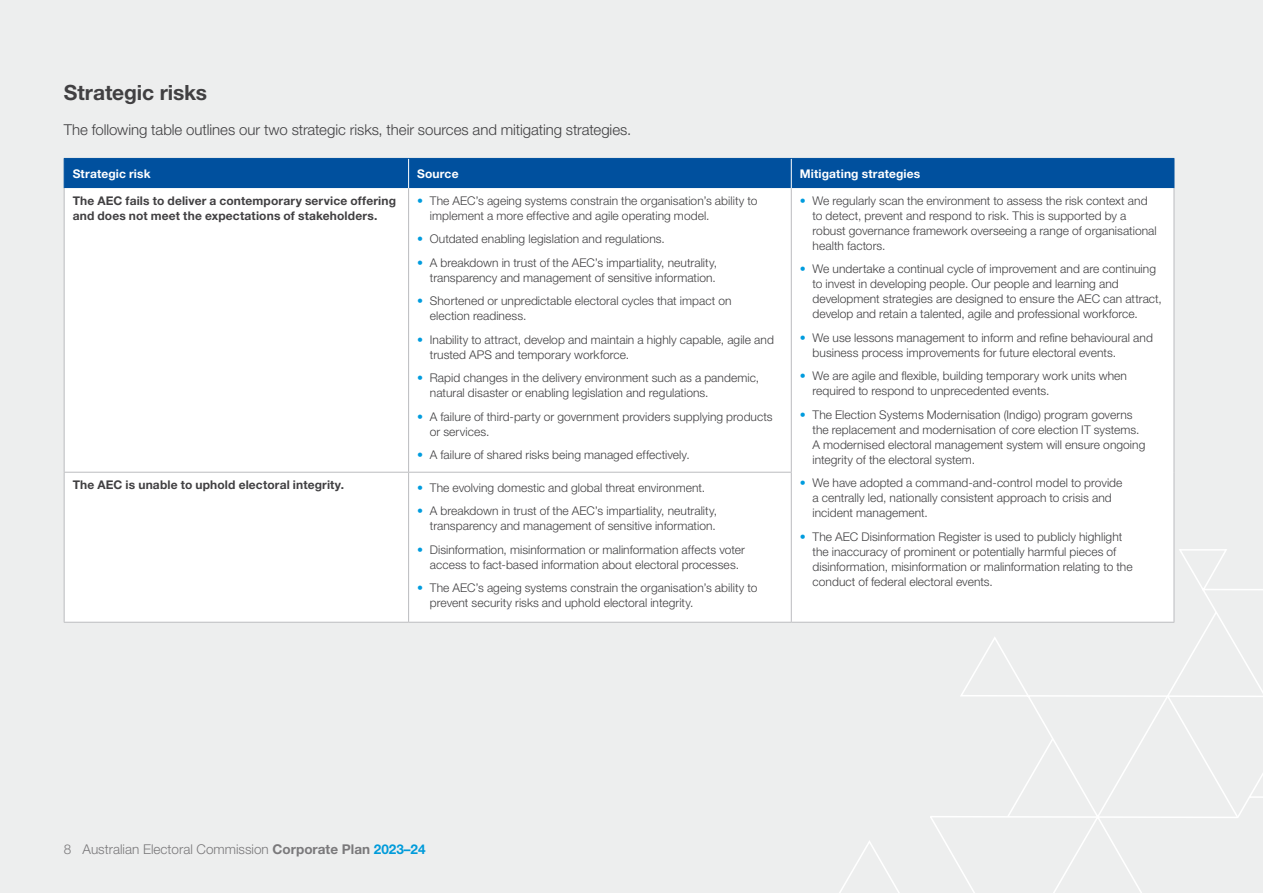
<style>
.page{position:relative;width:1263px;height:893px;background:#edeeee}
.page>*{position:absolute;margin:0;border:0;box-sizing:border-box;transform-origin:0 0}
.t1{font:700 21px "Helvetica Neue LT Std";letter-spacing:-.005em;color:#414042}
.BODY_TEXT{font:300 15px "Helvetica Neue LT Std";letter-spacing:-.005em;color:#414042}
.t2{font:300 13.5px "Helvetica Neue LT Std";color:#7a797b}
.t3{font:300 12px/15px "Helvetica Neue LT Std";letter-spacing:.005em;color:#414042}
.TABLE_TEXT{font:700 12px/15px "Helvetica Neue LT Std";letter-spacing:.01em;color:#414042}
.TABLE_H1{font:700 12px "Helvetica Neue LT Std";letter-spacing:.01em;color:#fff}
.s1{color:#009cde}
.s2{font-weight:700}
.s3{font-weight:700;color:#009bda}
</style>
<div class="page">
<svg style="left:839px;top:548px;width:424px;height:345px"></svg>
<svg style="left:928px;top:694px;width:335px;height:199px"></svg>
<svg style="left:1006px;top:694px;width:257px;height:125px"></svg>
<div style="left:65px;top:189px;width:1108px;height:433px;background:#fff"></div>
<div style="left:64px;top:158px;width:1110px;height:30px;background:#00509e"></div>
<hr style="left:64px;top:188px;width:1px;height:284px;background:#bbbcbf">
<hr style="left:408px;top:188px;width:1px;height:284px;background:#bbbcbf">
<hr style="left:791px;top:188px;width:1px;height:284px;background:#bbbcbf">
<hr style="left:1173px;top:188px;width:1px;height:284px;background:#bbbcbf">
<hr style="left:1173px;top:472px;width:1px;height:150px;background:#bbbcbf">
<hr style="left:791px;top:622px;width:383px;height:1px;background:#bbbcbf">
<hr style="left:64px;top:472px;width:345px;height:1px;background:#bbbcbf">
<hr style="left:64px;top:473px;width:1px;height:149px;background:#bbbcbf">
<hr style="left:409px;top:472px;width:383px;height:1px;background:#bbbcbf">
<hr style="left:408px;top:473px;width:1px;height:149px;background:#bbbcbf">
<hr style="left:791px;top:473px;width:1px;height:149px;background:#bbbcbf">
<hr style="left:64px;top:622px;width:345px;height:1px;background:#bbbcbf">
<hr style="left:409px;top:622px;width:382px;height:1px;background:#bbbcbf">
<h2 class="t1" style="left:64px;top:80px;width:145px">Strategic risks</h2>
<p class="BODY_TEXT" style="left:64px;top:121px;width:569px">The following table outlines our two strategic risks, their sources and mitigating strategies.</p>
<p class="TABLE_H1" style="left:73px;top:166px;width:79px">Strategic risk</p>
<p class="TABLE_H1" style="left:417px;top:166px;width:43px">Source</p>
<p class="TABLE_H1" style="left:800px;top:166px;width:122px">Mitigating strategies</p>
<p class="TABLE_TEXT" style="left:73px;top:193px;width:325px">The AEC fails to deliver a contemporary service offering and does not meet the expectations of stakeholders.</p>
<p class="t3" style="left:430px;top:193px;width:329px;text-indent:-13px"><span class="s1">•</span> The AEC’s ageing systems constrain the organisation’s ability to implement a more effective and agile operating model.</p>
<p class="t3" style="left:417px;top:231px;width:249px"><span class="s1">•</span> Outdated enabling legislation and regulations.</p>
<p class="t3" style="left:417px;top:255px;width:301px;text-align:right"><span class="s1">•</span> A breakdown in trust of the AEC’s impartiality, neutrality, transparency and management of sensitive information.</p>
<p class="t3" style="left:430px;top:293px;width:303px;text-indent:-13px"><span class="s1">•</span> Shortened or unpredictable electoral cycles that impact on election readiness.</p>
<p class="t3" style="left:430px;top:332px;width:345px;text-indent:-13px"><span class="s1">•</span> Inability to attract, develop and maintain a highly capable, agile and trusted APS and temporary workforce.</p>
<p class="t3" style="left:430px;top:370px;width:331px;text-indent:-13px"><span class="s1">•</span> Rapid changes in the delivery environment such as a pandemic, natural disaster or enabling legislation and regulations.</p>
<p class="t3" style="left:430px;top:409px;width:344px;text-indent:-13px"><span class="s1">•</span> A failure of third-party or government providers supplying products or services.</p>
<p class="t3" style="left:417px;top:447px;width:274px"><span class="s1">•</span> A failure of shared risks being managed effectively.</p>
<p class="t3" style="left:812px;top:193px;width:346px;text-indent:-13px"><span class="s1">•</span> We regularly scan the environment to assess the risk context and to detect, prevent and respond to risk. This is supported by a robust governance framework overseeing a range of organisational health factors.</p>
<p class="t3" style="left:812px;top:261px;width:351px;text-indent:-13px"><span class="s1">•</span> We undertake a continual cycle of improvement and are continuing to invest in developing people. Our people and learning and development strategies are designed to ensure the AEC can attract, develop and retain a talented, agile and professional workforce.</p>
<p class="t3" style="left:812px;top:330px;width:342px;text-indent:-13px"><span class="s1">•</span> We use lessons management to inform and refine behavioural and business process improvements for future electoral events.</p>
<p class="t3" style="left:812px;top:368px;width:316px;text-indent:-13px"><span class="s1">•</span> We are agile and flexible, building temporary work units when required to respond to unprecedented events.</p>
<p class="t3" style="left:812px;top:407px;width:334px;text-indent:-13px"><span class="s1">•</span> The Election Systems Modernisation (Indigo) program governs the replacement and modernisation of core election IT systems.<br>A modernised electoral management system will ensure ongoing integrity of the electoral system.</p>
<p class="t3" style="left:812px;top:475px;width:311px;text-indent:-13px"><span class="s1">•</span> We have adopted a command-and-control model to provide a centrally led, nationally consistent approach to crisis and incident management.</p>
<p class="t3" style="left:812px;top:529px;width:322px;text-indent:-13px"><span class="s1">•</span> The AEC Disinformation Register is used to publicly highlight the inaccuracy of prominent or potentially harmful pieces of disinformation, misinformation or malinformation relating to the conduct of federal electoral events.</p>
<p class="TABLE_TEXT" style="left:73px;top:477px;width:273px">The AEC is unable to uphold electoral integrity.</p>
<p class="t3" style="left:417px;top:480px;width:290px"><span class="s1">•</span> The evolving domestic and global threat environment.</p>
<p class="t3" style="left:417px;top:503px;width:301px;text-align:right"><span class="s1">•</span> A breakdown in trust of the AEC’s impartiality, neutrality, transparency and management of sensitive information.</p>
<p class="t3" style="left:417px;top:542px;width:329px;text-align:center"><span class="s1">•</span> Disinformation, misinformation or malinformation affects voter access to fact-based information about electoral processes.</p>
<p class="t3" style="left:430px;top:580px;width:329px;text-indent:-13px"><span class="s1">•</span> The AEC’s ageing systems constrain the organisation’s ability to prevent security risks and uphold electoral integrity.</p>
<p class="t2" style="left:64px;top:841px;width:363px">8 Australian Electoral Commission <span class="s2">Corporate Plan</span> <span class="s3">2023–24</span></p>
</div>
